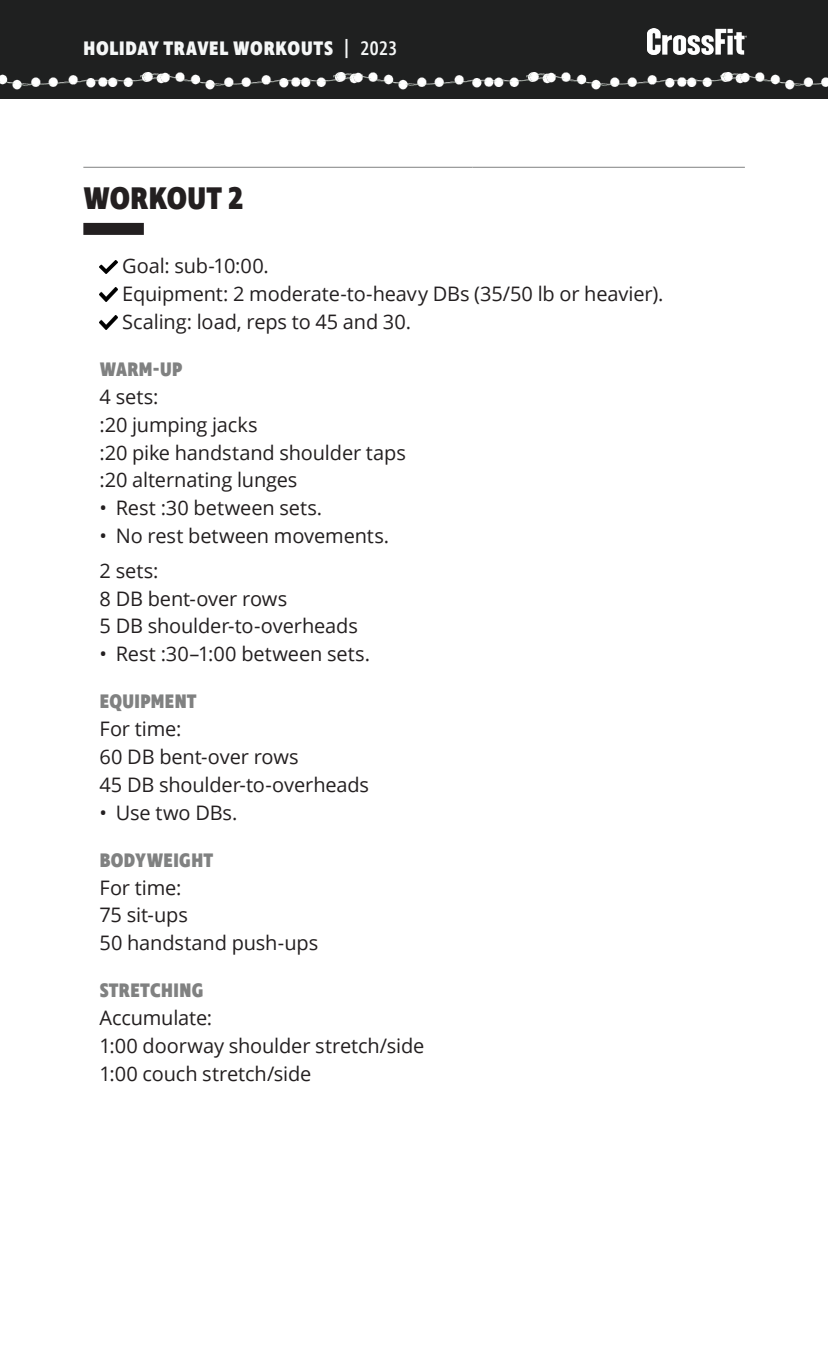
<style>
.page{position:relative;width:828px;height:1361px;background:#fff}
.page>*{position:absolute;margin:0;border:0;box-sizing:border-box;transform-origin:0 0}
.t1{font:800 32px "Ingra Cd";letter-spacing:.01em;color:#231f20}
.t2{font:20px/27.8px "Open Sans";letter-spacing:-.005em;color:#231f20}
.t3{font:800 20px "Ingra Cd";letter-spacing:.02em;color:#808181}
.t4{font:800 20px "Ingra Cd";letter-spacing:.04em;color:#f5f7f7}
.s1{font-weight:500}
</style>
<div class="page">
<hr style="left:83px;top:167px;width:389px;height:1px;background:#808181">
<hr style="left:472px;top:167px;width:273px;height:1px;background:#808181">
<div style="left:83px;top:223px;width:61px;height:12px;background:#231f20"></div>
<img style="left:100px;top:260px;width:18px;height:13px">
<img style="left:100px;top:288px;width:18px;height:13px">
<img style="left:100px;top:316px;width:18px;height:13px">
<div style="left:0;top:0;width:828px;height:99px;background:#1f2020"></div>
<img style="left:0;top:74px;width:141px;height:16px">
<img style="left:141px;top:72px;width:193px;height:18px">
<img style="left:334px;top:72px;width:193px;height:18px">
<img style="left:527px;top:72px;width:193px;height:18px">
<img style="left:720px;top:72px;width:108px;height:18px">
<img style="left:648px;top:29px;width:99px;height:26px">
<p class="t4" style="left:83px;top:35px;width:315px">HOLIDAY TRAVEL WORKOUTS <span class="s1">| 2023</span></p>
<h1 class="t1" style="left:84px;top:178px;width:161px">WORKOUT 2</h1>
<p class="t2" style="left:122px;top:252px;width:543px">Goal: sub-10:00.<br>Equipment: 2 moderate-to-heavy DBs (35/50 lb or heavier).<br>Scaling: load, reps to 45 and 30.</p>
<p class="t3" style="left:100px;top:357px;width:84px">WARM-UP</p>
<p class="t2" style="left:100px;top:382px;width:308px">4 sets:<br>:20 jumping jacks<br>:20 pike handstand shoulder taps :20 alternating lunges</p>
<p class="t2" style="left:100px;top:494px;width:224px">• Rest :30 between sets.</p>
<p class="t2" style="left:100px;top:518px;width:291px;line-height:34.8px">• No rest between movements.<br>2 sets:</p>
<p class="t2" style="left:100px;top:584px;width:260px">8 DB bent-over rows<br>5 DB shoulder-to-overheads</p>
<p class="t2" style="left:100px;top:639px;width:272px">• Rest :30–1:00 between sets.</p>
<p class="t3" style="left:100px;top:689px;width:99px">EQUIPMENT</p>
<p class="t2" style="left:100px;top:714px;width:271px">For time:<br>60 DB bent-over rows<br>45 DB shoulder-to-overheads</p>
<p class="t2" style="left:100px;top:798px;width:139px">• Use two DBs.</p>
<p class="t3" style="left:100px;top:847px;width:115px">BODYWEIGHT</p>
<p class="t2" style="left:100px;top:873px;width:220px">For time:<br>75 sit-ups<br>50 handstand push-ups</p>
<p class="t3" style="left:100px;top:978px;width:105px">STRETCHING</p>
<p class="t2" style="left:100px;top:1003px;width:326px">Accumulate:<br>1:00 doorway shoulder stretch/side<br>1:00 couch stretch/side</p>
</div>
